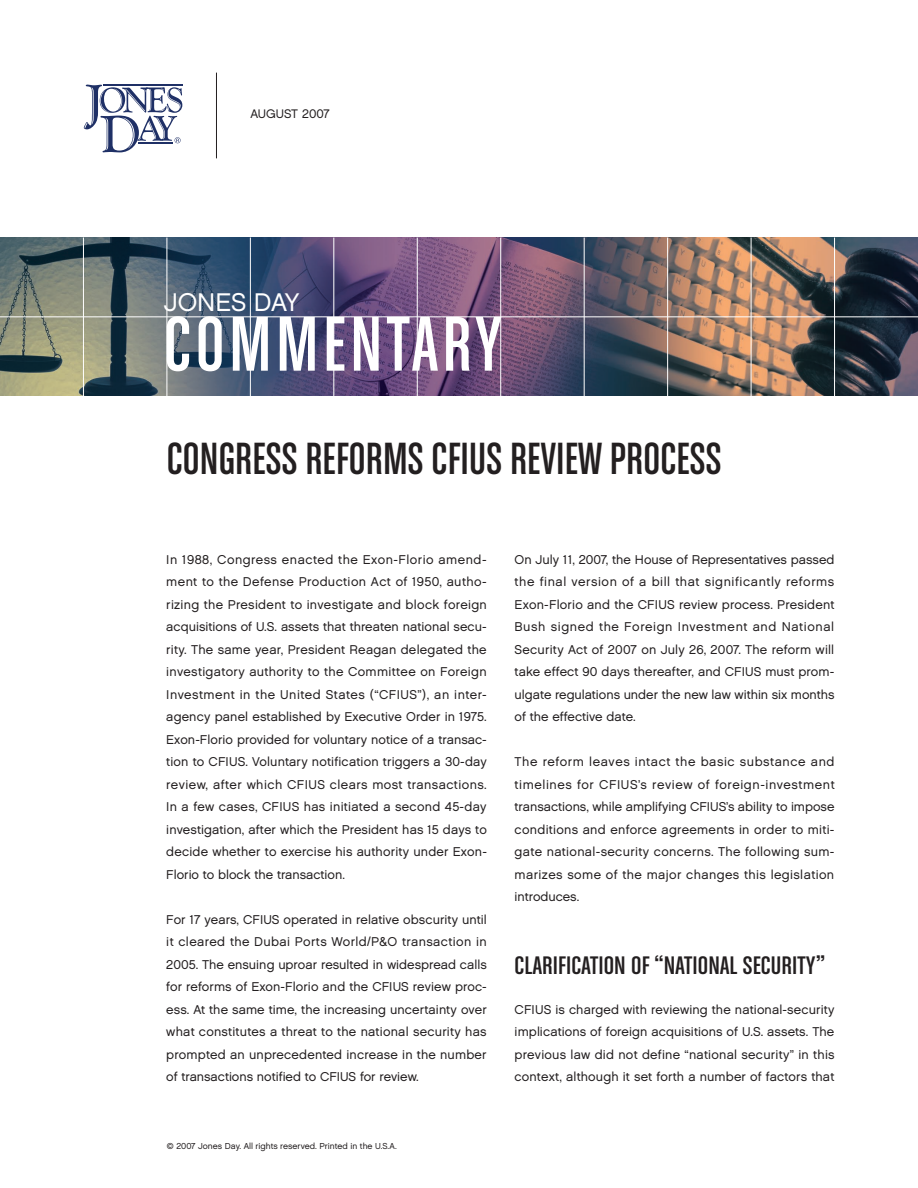
<style>
.page{position:relative;width:918px;height:1188px;background:#fff}
.page>*{position:absolute;margin:0;border:0;box-sizing:border-box;transform-origin:0 0}
.t1{font:82.5px "Chalet Comprime Cologne Sixty";letter-spacing:.055em;color:#fff}
.t2{font:48px "Chalet Comprime Cologne Sixty";letter-spacing:.005em;color:#231f20}
.t3{font:27px "Chalet Comprime Cologne Sixty";letter-spacing:.005em;color:#231f20;scale:1.1 1}
.t4{font:25.5px "Chalet London Nineteen Sixty";letter-spacing:-.005em;color:#fff}
.t5{font:12.75px/22.5px "Chalet London Nineteen Sixty";color:#231f20;text-align:justify}
.t6{font:12.3px "Chalet London Nineteen Sixty";color:#231f20}
.t7{font:8.7px "Chalet London Nineteen Sixty";color:#231f20}
</style>
<div class="page">
<img style="left:0;top:237px;width:918px;height:158px">
<hr style="left:167px;top:238px;width:1px;height:160px;background:#fff">
<hr style="left:83px;top:238px;width:1px;height:160px;background:#fff">
<hr style="left:250px;top:238px;width:1px;height:160px;background:#fff">
<hr style="left:334px;top:238px;width:1px;height:160px;background:#fff">
<hr style="left:417px;top:238px;width:1px;height:160px;background:#fff">
<hr style="left:500px;top:238px;width:1px;height:160px;background:#fff">
<hr style="left:584px;top:238px;width:1px;height:160px;background:#fff">
<hr style="left:667px;top:238px;width:1px;height:160px;background:#fff">
<hr style="left:751px;top:238px;width:1px;height:160px;background:#fff">
<hr style="left:834px;top:238px;width:1px;height:160px;background:#fff">
<hr style="left:0;top:317px;width:918px;height:1px;background:#fff">
<hr style="left:216px;top:73px;width:1px;height:85px;background:#231f20">
<svg style="left:84px;top:85px;width:98px;height:67px"></svg>
<p class="t6" style="left:250px;top:106px;width:34px">August</p>
<p class="t6" style="left:302px;top:106px;width:29px">2007</p>
<h3 class="t4" style="left:164px;top:286px;width:137px">JONES DAY</h3>
<h1 class="t1" style="left:164px;top:299px;width:339px">COMMENTARY</h1>
<h2 class="t2" style="left:167px;top:432px;width:201px">CONGRESS REFORMS</h2>
<h2 class="t2" style="left:432px;top:432px;width:212px">CFIUS REVIEW PROCESS</h2>
<p class="t5" style="left:166px;top:548px;width:322px">In 1988, Congress enacted the Exon-Florio amend&shy;ment to the Defense Production Act of 1950, autho&shy;rizing the President to investigate and block foreign acquisitions of U.S. assets that threaten national secu&shy;rity. The same year, President Reagan delegated the investigatory authority to the Committee on Foreign Investment in the United States (“CFIUS”), an inter&shy;agency panel established by Executive Order in 1975.<br>Exon-Florio provided for voluntary notice of a transac&shy;tion to CFIUS. Voluntary notification triggers a 30-day review, after which CFIUS clears most transactions.<br>In a few cases, CFIUS has initiated a second 45-day investigation, after which the President has 15 days to decide whether to exercise his authority under Exon-Florio to block the transaction.</p>
<p class="t5" style="left:166px;top:908px;width:322px">For 17 years, CFIUS operated in relative obscurity until it cleared the Dubai Ports World/P&amp;O transaction in 2005. The ensuing uproar resulted in widespread calls for reforms of Exon-Florio and the CFIUS review proc&shy;ess. At the same time, the increasing uncertainty over what constitutes a threat to the national security has prompted an unprecedented increase in the number of transactions notified to CFIUS for review.</p>
<p class="t7" style="left:167px;top:1140px;width:231px">© 2007 Jones Day. All rights reserved. Printed in the U.S.A.</p>
<p class="t5" style="left:515px;top:548px;width:321px">On July 11, 2007, the House of Representatives passed the final version of a bill that significantly reforms Exon-Florio and the CFIUS review process. President Bush signed the Foreign Investment and National Security Act of 2007 on July 26, 2007. The reform will take effect 90 days thereafter, and CFIUS must prom&shy;ulgate regulations under the new law within six months of the effective date.</p>
<p class="t5" style="left:515px;top:751px;width:322px">The reform leaves intact the basic substance and timelines for CFIUS’s review of foreign-investment transactions, while amplifying CFIUS’s ability to impose conditions and enforce agreements in order to miti&shy;gate national-security concerns. The following sum&shy;marizes some of the major changes this legislation introduces.</p>
<h3 class="t3" style="left:515px;top:950px;width:284px">CLARIFICATION OF “NATIONAL SECURITY”</h3>
<p class="t5" style="left:515px;top:998px;width:322px">CFIUS is charged with reviewing the national--security implications of foreign acquisitions of U.S. assets. The previous law did not define “national security” in this context, although it set forth a number of factors that</p>
</div>
